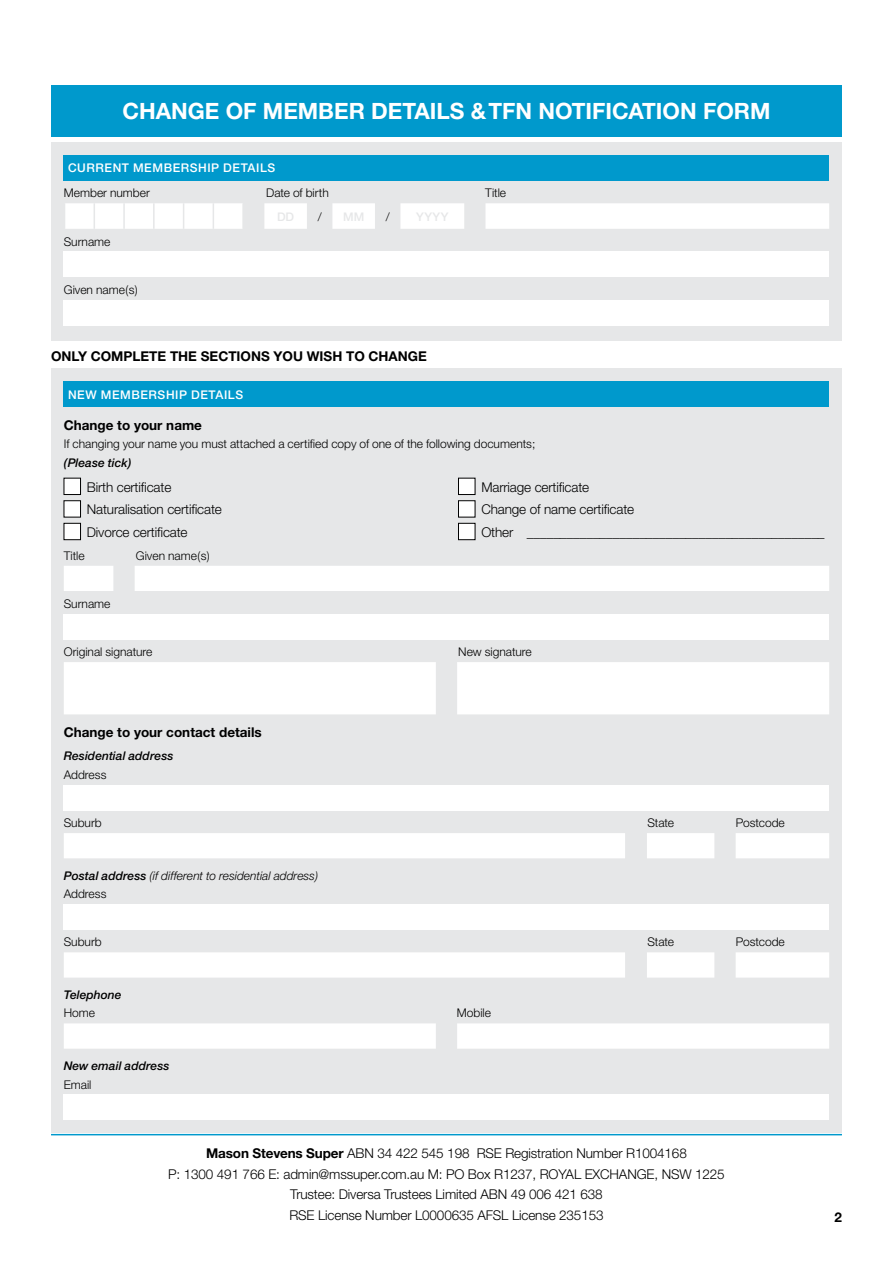
<style>
.page{position:relative;width:893px;height:1263px;background:#fff}
.page>*{position:absolute;margin:0;border:0;box-sizing:border-box;transform-origin:0 0}
.t1{font:700 22.5px "Helvetica Neue CE";color:#fff}
.t2{font:300 13.5px/20.4px "Helvetica Neue";letter-spacing:-.01em;color:#000;text-align:center}
.t3{font:700 13.5px "Helvetica Neue";color:#000}
.t4{font:700 13.5px "Helvetica Neue CE";color:#000}
.t5{font:300 12px "Helvetica Neue CE";color:#000}
.t6{font:italic 500 12px "Helvetica Neue";letter-spacing:.005em;color:#000}
.t7{font:italic 300 12px "Helvetica Neue";color:#000}
.t8{font:500 12px "Helvetica Neue";letter-spacing:.045em;color:#fff}
.t9{font:500 11.85px "Helvetica Neue";letter-spacing:.04em;color:#e6e7e8}
.t10{font:300 11.85px "Helvetica Neue CE";color:#000}
.s1{font-weight:500}
.s2{font-family:"Helvetica Neue CE";font-weight:700}
</style>
<div class="page">
<hr style="left:51px;top:1134px;width:791px;height:1px;background:#09c">
<div style="left:51px;top:85px;width:791px;height:51px;background:#09c"></div>
<div style="left:51px;top:142px;width:791px;height:198px;background:#e6e7e8"></div>
<div style="left:64px;top:155px;width:765px;height:25px;background:#09c"></div>
<svg style="left:65px;top:203px;width:764px;height:26px;background:#fbfbfb"></svg>
<hr style="left:242px;top:203px;width:2px;height:26px;background:#e6e7e8">
<div style="left:64px;top:252px;width:765px;height:25px;background:#fff"></div>
<div style="left:64px;top:300px;width:765px;height:25px;background:#fff"></div>
<div style="left:51px;top:368px;width:791px;height:764px;background:#e6e7e8"></div>
<div style="left:64px;top:381px;width:765px;height:26px;background:#09c"></div>
<div style="left:64px;top:478px;width:17px;height:16px;background:#fff"></div>
<div style="left:64px;top:478px;width:17px;height:17px;border:1px solid #000"></div>
<div style="left:458px;top:478px;width:17px;height:16px;background:#fff"></div>
<div style="left:458px;top:478px;width:17px;height:17px;border:1px solid #000"></div>
<div style="left:64px;top:501px;width:17px;height:16px;background:#fff"></div>
<div style="left:64px;top:500px;width:17px;height:17px;border:1px solid #000"></div>
<div style="left:458px;top:501px;width:17px;height:16px;background:#fff"></div>
<div style="left:458px;top:500px;width:17px;height:17px;border:1px solid #000"></div>
<div style="left:64px;top:523px;width:17px;height:17px;background:#fff"></div>
<div style="left:64px;top:523px;width:17px;height:17px;border:1px solid #000"></div>
<div style="left:458px;top:523px;width:17px;height:17px;background:#fff"></div>
<div style="left:458px;top:523px;width:17px;height:17px;border:1px solid #000"></div>
<div style="left:64px;top:566px;width:765px;height:25px;background:#fff"></div>
<div style="left:64px;top:614px;width:765px;height:25px;background:#fff"></div>
<div style="left:64px;top:662px;width:765px;height:52px;background:#fff"></div>
<div style="left:64px;top:785px;width:765px;height:25px;background:#fff"></div>
<div style="left:64px;top:833px;width:765px;height:25px;background:#fff"></div>
<div style="left:64px;top:904px;width:765px;height:25px;background:#fff"></div>
<svg style="left:64px;top:952px;width:765px;height:25px;background:#fdfdfd"></svg>
<div style="left:64px;top:1023px;width:765px;height:26px;background:#fff"></div>
<div style="left:64px;top:1094px;width:765px;height:26px;background:#fff"></div>
<h1 class="t1" style="left:122px;top:97px;width:649px">CHANGE OF MEMBER DETAILS &amp; TFN NOTIFICATION FORM</h1>
<p class="t8" style="left:68px;top:161px;width:209px">CURRENT MEMBERSHIP DETAILS</p>
<p class="t5" style="left:64px;top:186px;width:88px">Member number</p>
<p class="t5" style="left:266px;top:186px;width:64px">Date of birth</p>
<p class="t5" style="left:485px;top:186px;width:22px">Title</p>
<p class="t9" style="left:277px;top:209px;width:19px">DD</p>
<p class="t10" style="left:318px;top:209px;width:5px">/</p>
<p class="t9" style="left:343px;top:209px;width:23px">MM</p>
<p class="t10" style="left:386px;top:209px;width:5px">/</p>
<p class="t9" style="left:416px;top:209px;width:34px">YYYY</p>
<p class="t5" style="left:64px;top:234px;width:48px">Surname</p>
<p class="t5" style="left:64px;top:282px;width:75px">Given name(s)</p>
<p class="t3" style="left:51px;top:347px;width:377px">ONLY COMPLETE THE SECTIONS YOU WISH TO CHANGE</p>
<p class="t8" style="left:68px;top:387px;width:177px">NEW MEMBERSHIP DETAILS</p>
<p class="t3" style="left:64px;top:417px;width:140px">Change to your name</p>
<p class="t5" style="left:64px;top:437px;width:473px">If changing your name you must attached a certified copy of one of the following documents;</p>
<p class="t6" style="left:64px;top:456px;width:69px">(Please tick)</p>
<p class="t2" style="left:87px;top:476px;width:86px">Birth certificate</p>
<p class="t2" style="left:481px;top:476px;width:109px">Marriage certificate</p>
<p class="t2" style="left:87px;top:499px;width:137px">Naturalisation certificate</p>
<p class="t2" style="left:481px;top:499px;width:154px">Change of name certificate</p>
<p class="t2" style="left:87px;top:522px;width:102px">Divorce certificate</p>
<p class="t2" style="left:481px;top:522px;width:345px">Other _____________________________________________</p>
<p class="t5" style="left:64px;top:548px;width:22px">Title</p>
<p class="t5" style="left:136px;top:548px;width:75px">Given name(s)</p>
<p class="t5" style="left:64px;top:596px;width:48px">Surname</p>
<p class="t5" style="left:64px;top:645px;width:90px">Original signature</p>
<p class="t5" style="left:458px;top:645px;width:75px">New signature</p>
<p class="t3" style="left:64px;top:724px;width:200px">Change to your contact details</p>
<p class="t6" style="left:64px;top:749px;width:111px">Residential address</p>
<p class="t5" style="left:64px;top:767px;width:44px">Address</p>
<p class="t5" style="left:64px;top:815px;width:40px">Suburb</p>
<p class="t5" style="left:647px;top:815px;width:28px">State</p>
<p class="t5" style="left:736px;top:815px;width:51px">Postcode</p>
<p class="t7" style="left:64px;top:868px;width:256px"><span class="s1">Postal address</span> (if different to residential address)</p>
<p class="t5" style="left:64px;top:887px;width:44px">Address</p>
<p class="t5" style="left:64px;top:935px;width:40px">Suburb</p>
<p class="t5" style="left:647px;top:935px;width:28px">State</p>
<p class="t5" style="left:736px;top:935px;width:51px">Postcode</p>
<p class="t6" style="left:64px;top:987px;width:59px">Telephone</p>
<p class="t5" style="left:64px;top:1006px;width:33px">Home</p>
<p class="t5" style="left:457px;top:1006px;width:36px">Mobile</p>
<p class="t6" style="left:64px;top:1058px;width:107px">New email address</p>
<p class="t5" style="left:64px;top:1077px;width:29px">Email</p>
<p class="t2" style="left:168px;top:1143px;width:558px"><span class="s2">Mason Stevens Super</span> ABN 34 422 545 198 RSE Registration Number R1004168<br>P: 1300 491 766 E: admin@mssuper.com.au M: PO Box R1237, ROYAL EXCHANGE, NSW 1225<br>Trustee: Diversa Trustees Limited ABN 49 006 421 638<br>RSE License Number L0000635 AFSL License 235153</p>
<p class="t4" style="left:834px;top:1208px;width:9px">2</p>
</div>
